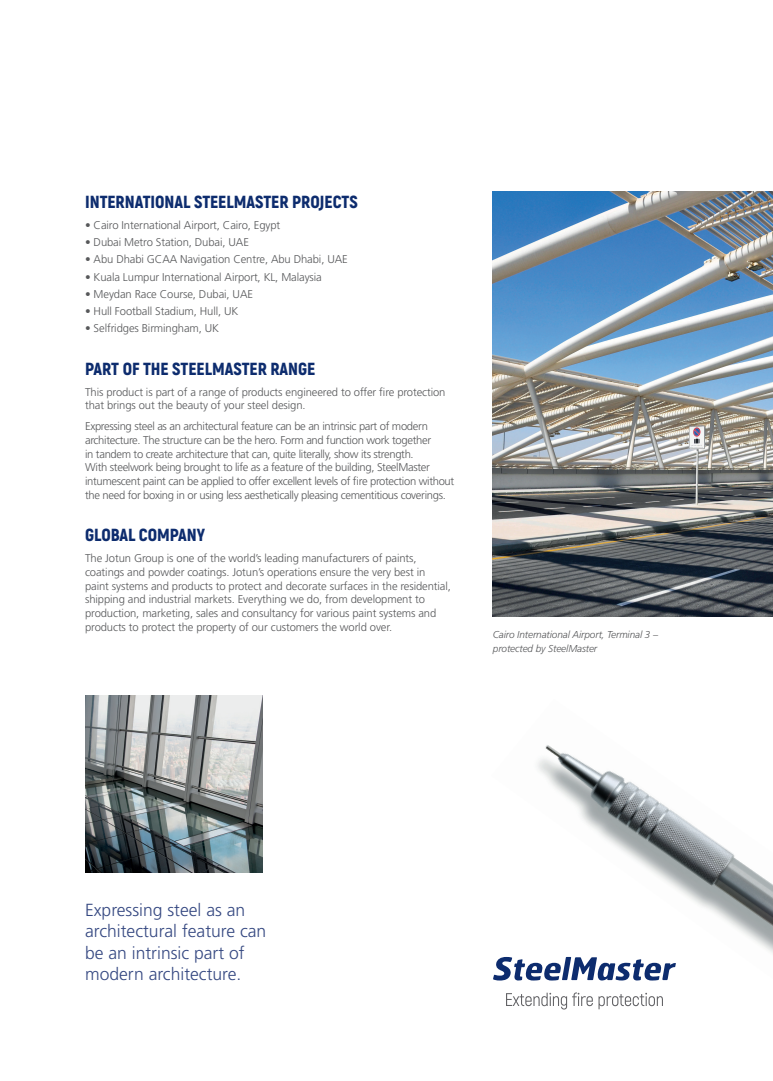
<style>
.page{position:relative;width:773px;height:1081px;background:#fff}
.page>*{position:absolute;margin:0;border:0;box-sizing:border-box;transform-origin:0 0}
.t1{font:300 17.5px/21.2px "Frutiger";color:#354881}
.t2{font:900 17.5px "Akrobat";color:#0d2c6e}
.t3{font:300 11.25px/13.8px "Frutiger";letter-spacing:-.01em;color:#57585a}
.t4{font:300 11.25px/13.8px "Frutiger";letter-spacing:-.03em;color:#57585a}
.t5{font:italic 300 10px/13.8px "Frutiger";letter-spacing:-.01em;color:#57585a}
</style>
<div class="page">
<img style="left:493px;top:191px;width:279px;height:426px">
<img style="left:85px;top:695px;width:177px;height:177px">
<img style="left:506px;top:745px;width:266px;height:222px">
<svg style="left:506px;top:992px;width:157px;height:17px"></svg>
<svg style="left:493px;top:957px;width:182px;height:23px"></svg>
<h1 class="t2" style="left:85px;top:190px;width:274px">INTERNATIONAL STEELMASTER PROJECTS</h1>
<p class="t3" style="left:85px;top:218px;width:197px">• Cairo International Airport, Cairo, Egypt</p>
<p class="t3" style="left:85px;top:235px;width:165px">• Dubai Metro Station, Dubai, UAE</p>
<p class="t3" style="left:85px;top:252px;width:264px">• Abu Dhabi GCAA Navigation Centre, Abu Dhabi, UAE</p>
<p class="t3" style="left:85px;top:270px;width:238px">• Kuala Lumpur International Airport, KL, Malaysia</p>
<p class="t3" style="left:85px;top:287px;width:169px">• Meydan Race Course, Dubai, UAE</p>
<p class="t3" style="left:85px;top:304px;width:155px">• Hull Football Stadium, Hull, UK</p>
<p class="t3" style="left:85px;top:322px;width:135px">• Selfridges Birmingham, UK</p>
<h1 class="t2" style="left:85px;top:357px;width:232px">PART OF THE STEELMASTER RANGE</h1>
<p class="t3" style="left:85px;top:385px;width:362px">This product is part of a range of products engineered to offer fire protection that brings out the beauty of your steel design.</p>
<p class="t4" style="left:85px;top:419px;width:370px">Expressing steel as an architectural feature can be an intrinsic part of modern architecture. The structure can be the hero. Form and function work together<br>in tandem to create architecture that can, quite literally, show its strength.<br>With steelwork being brought to life as a feature of the building, SteelMaster intumescent paint can be applied to offer excellent levels of fire protection without the need for boxing in or using less aesthetically pleasing cementitious coverings.</p>
<h1 class="t2" style="left:85px;top:524px;width:121px">GLOBAL COMPANY</h1>
<p class="t3" style="left:85px;top:551px;width:367px">The Jotun Group is one of the world’s leading manufacturers of paints, coatings and powder coatings. Jotun’s operations ensure the very best in paint systems and products to protect and decorate surfaces in the residential, shipping and industrial markets. Everything we do, from development to production, marketing, sales and consultancy for various paint systems and products to protect the property of our customers the world over.</p>
<p class="t5" style="left:493px;top:627px;width:167px">Cairo International Airport, Terminal 3 – protected by SteelMaster</p>
<h1 class="t1" style="left:85px;top:899px;width:183px">Expressing steel as an architectural feature can be an intrinsic part of modern architecture.</h1>
</div>
